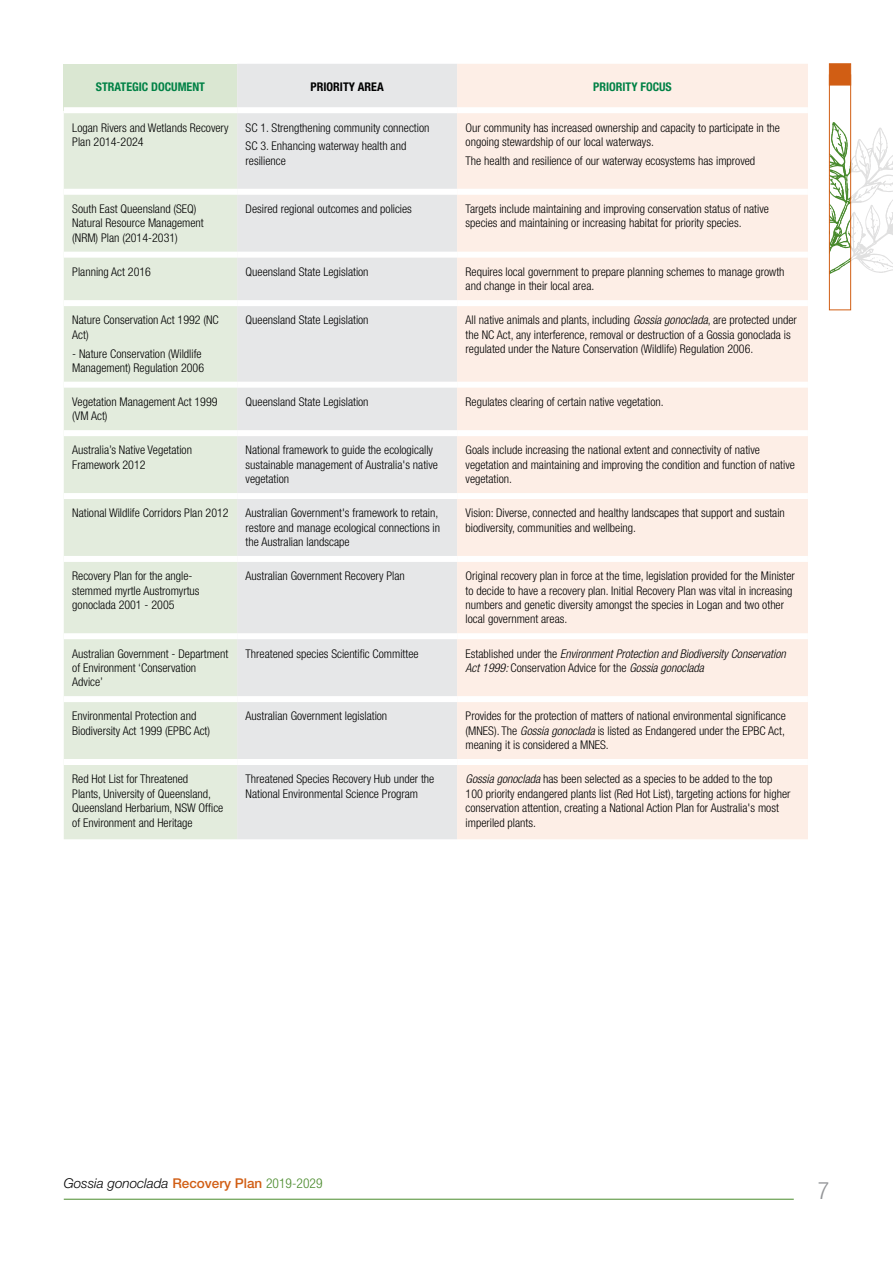
<style>
.page{position:relative;width:893px;height:1263px;background:#fff}
.page>*{position:absolute;margin:0;border:0;box-sizing:border-box;transform-origin:0 0}
.t1{font:300 condensed 24px "Helvetica Neue LT Std";color:#939598}
.t2{font:italic 300 13.5px "Helvetica Neue LT Std";color:#000}
.TABLE_TEXT{font:300 condensed 12px/14.4px "Helvetica Neue LT Std";color:#000}
.TABLE_TEXT-2{font:italic 300 condensed 12px/14.4px "Helvetica Neue LT Std";color:#000}
.t3{font:700 condensed 12px "Helvetica Neue LT Std";color:#008145}
.t4{font:700 condensed 12px "Helvetica Neue LT Std";color:#000}
.s1{font-style:italic}
.s2{font-style:normal}
.s3{font-weight:500;font-style:normal;color:#d15e14}
.s4{font-style:normal;font-stretch:condensed;color:#4a8b2c}
</style>
<div class="page">
<div style="left:64px;top:64px;width:173px;height:46px;background:#dae7d2"></div>
<div style="left:237px;top:64px;width:220px;height:775px;background:#e6e7e8"></div>
<div style="left:457px;top:64px;width:351px;height:775px;background:#fdeee6"></div>
<div style="left:64px;top:113px;width:173px;height:726px;background:#e3ecdd"></div>
<div style="left:64px;top:189px;width:173px;height:6px;background:#fff"></div>
<div style="left:237px;top:189px;width:220px;height:6px;background:#fff"></div>
<div style="left:457px;top:189px;width:351px;height:6px;background:#fff"></div>
<div style="left:64px;top:252px;width:173px;height:6px;background:#fff"></div>
<div style="left:237px;top:252px;width:220px;height:6px;background:#fff"></div>
<div style="left:457px;top:252px;width:351px;height:6px;background:#fff"></div>
<div style="left:64px;top:300px;width:173px;height:6px;background:#fff"></div>
<div style="left:237px;top:300px;width:220px;height:6px;background:#fff"></div>
<div style="left:457px;top:300px;width:351px;height:6px;background:#fff"></div>
<div style="left:64px;top:382px;width:173px;height:6px;background:#fff"></div>
<div style="left:237px;top:382px;width:220px;height:6px;background:#fff"></div>
<div style="left:457px;top:382px;width:351px;height:6px;background:#fff"></div>
<div style="left:64px;top:430px;width:173px;height:6px;background:#fff"></div>
<div style="left:237px;top:430px;width:220px;height:6px;background:#fff"></div>
<div style="left:457px;top:430px;width:351px;height:6px;background:#fff"></div>
<div style="left:64px;top:493px;width:173px;height:6px;background:#fff"></div>
<div style="left:237px;top:493px;width:220px;height:6px;background:#fff"></div>
<div style="left:457px;top:493px;width:351px;height:6px;background:#fff"></div>
<div style="left:64px;top:556px;width:173px;height:6px;background:#fff"></div>
<div style="left:237px;top:556px;width:220px;height:6px;background:#fff"></div>
<div style="left:457px;top:556px;width:351px;height:6px;background:#fff"></div>
<div style="left:64px;top:633px;width:173px;height:6px;background:#fff"></div>
<div style="left:237px;top:633px;width:220px;height:6px;background:#fff"></div>
<div style="left:457px;top:633px;width:351px;height:6px;background:#fff"></div>
<div style="left:64px;top:696px;width:173px;height:6px;background:#fff"></div>
<div style="left:237px;top:696px;width:220px;height:6px;background:#fff"></div>
<div style="left:457px;top:696px;width:351px;height:6px;background:#fff"></div>
<div style="left:64px;top:759px;width:173px;height:6px;background:#fff"></div>
<div style="left:237px;top:759px;width:220px;height:6px;background:#fff"></div>
<div style="left:457px;top:759px;width:351px;height:6px;background:#fff"></div>
<div style="left:64px;top:107px;width:173px;height:6px;background:#fff"></div>
<div style="left:237px;top:107px;width:220px;height:6px;background:#fff"></div>
<div style="left:457px;top:107px;width:351px;height:6px;background:#fff"></div>
<svg style="left:831px;top:122px;width:62px;height:173px"></svg>
<div style="left:829px;top:75px;width:22px;height:235px;border:1px solid #d15e14"></div>
<div style="left:829px;top:64px;width:22px;height:21px;background:#d15e14"></div>
<hr style="left:64px;top:1199px;width:730px;height:1px;background:#4a8b2c">
<p class="t3" style="left:96px;top:80px;width:111px">STRATEGIC DOCUMENT</p>
<p class="t4" style="left:311px;top:80px;width:75px">PRIORITY AREA</p>
<p class="t3" style="left:593px;top:80px;width:80px">PRIORITY FOCUS</p>
<p class="TABLE_TEXT" style="left:72px;top:120px;width:158px">Logan Rivers and Wetlands Recovery<br>Plan 2014-2024</p>
<p class="TABLE_TEXT" style="left:246px;top:120px;width:185px">SC 1. Strengthening community connection</p>
<p class="TABLE_TEXT" style="left:466px;top:120px;width:316px">Our community has increased ownership and capacity to participate in the ongoing stewardship of our local waterways.</p>
<p class="TABLE_TEXT" style="left:466px;top:153px;width:291px">The health and resilience of our waterway ecosystems has improved</p>
<p class="TABLE_TEXT" style="left:246px;top:139px;width:162px">SC 3. Enhancing waterway health and resilience</p>
<p class="TABLE_TEXT" style="left:72px;top:202px;width:133px">South East Queensland (SEQ)<br>Natural Resource Management (NRM) Plan (2014-2031)</p>
<p class="TABLE_TEXT" style="left:246px;top:202px;width:168px">Desired regional outcomes and policies</p>
<p class="TABLE_TEXT" style="left:466px;top:202px;width:305px">Targets include maintaining and improving conservation status of native species and maintaining or increasing habitat for priority species.</p>
<p class="TABLE_TEXT" style="left:72px;top:264px;width:80px">Planning Act 2016</p>
<p class="TABLE_TEXT" style="left:246px;top:264px;width:125px">Queensland State Legislation</p>
<p class="TABLE_TEXT" style="left:466px;top:264px;width:320px">Requires local government to prepare planning schemes to manage growth and change in their local area.</p>
<p class="TABLE_TEXT" style="left:72px;top:313px;width:148px">Nature Conservation Act 1992 (NC<br>Act)</p>
<p class="TABLE_TEXT" style="left:72px;top:346px;width:133px">- Nature Conservation (Wildlife<br>Management) Regulation 2006</p>
<p class="TABLE_TEXT" style="left:246px;top:313px;width:125px">Queensland State Legislation</p>
<p class="TABLE_TEXT" style="left:466px;top:313px;width:333px">All native animals and plants, including <span class="s1">Gossia gonoclada</span>, are protected under the NC Act, any interference, removal or destruction of a Gossia gonoclada is regulated under the Nature Conservation (Wildlife) Regulation 2006.</p>
<p class="TABLE_TEXT" style="left:72px;top:394px;width:147px">Vegetation Management Act 1999 (VM Act)</p>
<p class="TABLE_TEXT" style="left:246px;top:394px;width:125px">Queensland State Legislation</p>
<p class="TABLE_TEXT" style="left:466px;top:394px;width:200px">Regulates clearing of certain native vegetation.</p>
<p class="TABLE_TEXT" style="left:72px;top:443px;width:121px">Australia’s Native Vegetation<br>Framework 2012</p>
<p class="TABLE_TEXT" style="left:246px;top:443px;width:194px">National framework to guide the ecologically sustainable management of Australia's native vegetation</p>
<p class="TABLE_TEXT" style="left:466px;top:443px;width:331px">Goals include increasing the national extent and connectivity of native vegetation and maintaining and improving the condition and function of native vegetation.</p>
<p class="TABLE_TEXT" style="left:72px;top:506px;width:158px">National Wildlife Corridors Plan 2012</p>
<p class="TABLE_TEXT" style="left:246px;top:506px;width:196px">Australian Government's framework to retain, restore and manage ecological connections in the Australian landscape</p>
<p class="TABLE_TEXT" style="left:466px;top:506px;width:321px">Vision: Diverse, connected and healthy landscapes that support and sustain biodiversity, communities and wellbeing.</p>
<p class="TABLE_TEXT" style="left:72px;top:569px;width:129px">Recovery Plan for the angle&shy;stemmed myrtle Austromyrtus gonoclada 2001 - 2005</p>
<p class="TABLE_TEXT" style="left:246px;top:569px;width:161px">Australian Government Recovery Plan</p>
<p class="TABLE_TEXT" style="left:466px;top:569px;width:331px">Original recovery plan in force at the time, legislation provided for the Minister to decide to have a recovery plan. Initial Recovery Plan was vital in increasing numbers and genetic diversity amongst the species in Logan and two other local government areas.</p>
<p class="TABLE_TEXT" style="left:72px;top:646px;width:157px">Australian Government - Department of Environment ‘Conservation<br>Advice’</p>
<p class="TABLE_TEXT" style="left:246px;top:646px;width:175px">Threatened species Scientific Committee</p>
<p class="TABLE_TEXT-2" style="left:466px;top:646px;width:322px"><span class="s2">Established under the</span> Environment Protection and Biodiversity Conservation<br>Act 1999: <span class="s2">Conservation Advice for the</span> Gossia gonoclada</p>
<p class="TABLE_TEXT" style="left:72px;top:709px;width:139px">Environmental Protection and<br>Biodiversity Act 1999 (EPBC Act)</p>
<p class="TABLE_TEXT" style="left:246px;top:709px;width:143px">Australian Government legislation</p>
<p class="TABLE_TEXT" style="left:466px;top:709px;width:322px;text-align:justify">Provides for the protection of matters of national environmental significance (MNES). The <span class="s1">Gossia gonoclada</span> is listed as Endangered under the EPBC Act, meaning it is considered a MNES.</p>
<p class="TABLE_TEXT" style="left:72px;top:772px;width:153px">Red Hot List for Threatened<br>Plants, University of Queensland,<br>Queensland Herbarium, NSW Office of Environment and Heritage</p>
<p class="TABLE_TEXT" style="left:246px;top:772px;width:190px">Threatened Species Recovery Hub under the<br>National Environmental Science Program</p>
<p class="TABLE_TEXT" style="left:466px;top:772px;width:326px"><span class="s1">Gossia gonoclada</span> has been selected as a species to be added to the top 100 priority endangered plants list (Red Hot List), targeting actions for higher conservation attention, creating a National Action Plan for Australia's most imperiled plants.</p>
<p class="t2" style="left:64px;top:1175px;width:260px">Gossia gonoclada <span class="s3">Recovery Plan</span> <span class="s4">2019-2029</span></p>
<h1 class="t1" style="left:818px;top:1176px;width:13px">7</h1>
</div>
